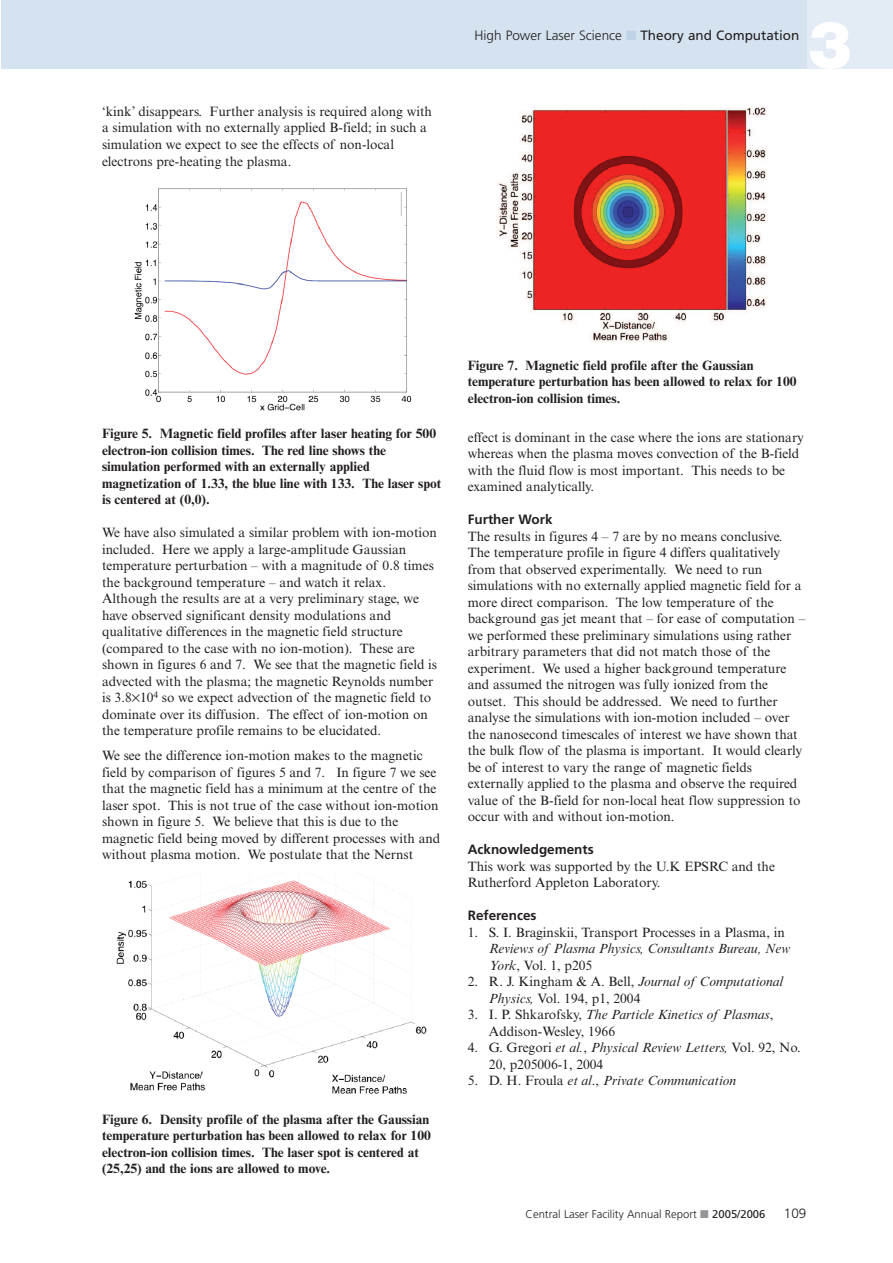
<style>
.page{position:relative;width:893px;height:1263px;background:#fff}
.page>*{position:absolute;margin:0;border:0;box-sizing:border-box;transform-origin:0 0}
.t1{font:900 66px "Helvetica Neue";color:#fff}
.t2{font:13.5px/16.5px "Times NRMT";color:#231f20}
.t3{font:700 13.5px/16.5px "Times NRMT";color:#231f20}
.t4{font:italic 13.5px/16.5px "Times NRMT";color:#231f20}
.t5{font:300 13.5px "Frutiger";color:#231f20}
.t6{font:700 13.5px "Frutiger";color:#231f20}
.t7{font:300 11.25px "Frutiger";color:#231f20}
.s1{color:#bdd2e6}
.s2{font-weight:400}
.s3{font-style:normal}
.s4{font-style:italic}
.s5{color:#939598}
</style>
<div class="page">
<div style="left:2px;top:0;width:806px;height:68px;background:#d5e3f0"></div>
<div style="left:808px;top:0;width:85px;height:68px;background:#e3ecf5"></div>
<img style="left:134px;top:188px;width:278px;height:223px">
<img style="left:116px;top:872px;width:311px;height:222px">
<img style="left:496px;top:106px;width:271px;height:236px">
<p class="t2" style="left:102px;top:105px;width:331px">‘kink’ disappears. Further analysis is required along with a simulation with no externally applied B-field; in such a simulation we expect to see the effects of non-local electrons pre-heating the plasma.</p>
<p class="t5" style="left:475px;top:30px;width:326px">High Power Laser Science <span class="s1">■</span> <span class="s2">Theory and Computation</span></p>
<h1 class="t1" style="left:808px;top:21px;width:46px">3</h1>
<p class="t3" style="left:102px;top:427px;width:341px">Figure 5. Magnetic field profiles after laser heating for 500 electron-ion collision times. The red line shows the simulation performed with an externally applied magnetization of 1.33, the blue line with 133. The laser spot is centered at (0,0).</p>
<p class="t2" style="left:102px;top:526px;width:337px">We have also simulated a similar problem with ion-motion included. Here we apply a large-amplitude Gaussian temperature perturbation – with a magnitude of 0.8 times the background temperature – and watch it relax.<br>Although the results are at a very preliminary stage, we have observed significant density modulations and qualitative differences in the magnetic field structure (compared to the case with no ion-motion). These are shown in figures 6 and 7. We see that the magnetic field is advected with the plasma; the magnetic Reynolds number is 3.8 10<sup>4</sup> so we expect advection of the magnetic field to dominate over its diffusion. The effect of ion-motion on the temperature profile remains to be elucidated.</p>
<p class="t2" style="left:102px;top:749px;width:340px">We see the difference ion-motion makes to the magnetic field by comparison of figures 5 and 7. In figure 7 we see that the magnetic field has a minimum at the centre of the laser spot. This is not true of the case without ion-motion shown in figure 5. We believe that this is due to the magnetic field being moved by different processes with and without plasma motion. We postulate that the Nernst</p>
<p class="t3" style="left:102px;top:1112px;width:330px">Figure 6. Density profile of the plasma after the Gaussian temperature perturbation has been allowed to relax for 100 electron-ion collision times. The laser spot is centered at (25,25) and the ions are allowed to move.</p>
<p class="t3" style="left:468px;top:358px;width:330px">Figure 7. Magnetic field profile after the Gaussian temperature perturbation has been allowed to relax for 100 electron-ion collision times.</p>
<p class="t2" style="left:468px;top:430px;width:338px">effect is dominant in the case where the ions are stationary whereas when the plasma moves convection of the B-field with the fluid flow is most important. This needs to be examined analytically.</p>
<p class="t6" style="left:468px;top:514px;width:86px">Further Work</p>
<p class="t2" style="left:468px;top:529px;width:339px">The results in figures 4 – 7 are by no means conclusive.<br>The temperature profile in figure 4 differs qualitatively from that observed experimentally. We need to run simulations with no externally applied magnetic field for a more direct comparison. The low temperature of the background gas jet meant that – for ease of computation – we performed these preliminary simulations using rather arbitrary parameters that did not match those of the experiment. We used a higher background temperature and assumed the nitrogen was fully ionized from the outset. This should be addressed. We need to further analyse the simulations with ion-motion included – over the nanosecond timescales of interest we have shown that the bulk flow of the plasma is important. It would clearly be of interest to vary the range of magnetic fields externally applied to the plasma and observe the required value of the B-field for non-local heat flow suppression to occur with and without ion-motion.</p>
<p class="t6" style="left:468px;top:844px;width:128px">Acknowledgements</p>
<p class="t2" style="left:468px;top:859px;width:309px">This work was supported by the U.K EPSRC and the<br>Rutherford Appleton Laboratory.</p>
<p class="t6" style="left:468px;top:910px;width:70px">References</p>
<p class="t2" style="left:468px;top:925px;width:319px">1. S. I. Braginskii, Transport Processes in a Plasma, in</p>
<p class="t4" style="left:489px;top:942px;width:303px">Reviews of Plasma Physics, Consultants Bureau, New<br>York<span class="s3">, Vol. 1, p205</span></p>
<p class="t2" style="left:489px;top:975px;width:296px;text-indent:-21px">2. R. J. Kingham &amp; A. Bell, <span class="s4">Journal of Computational<br>Physics,</span> Vol. 194, p1, 2004</p>
<p class="t2" style="left:489px;top:1008px;width:286px;text-indent:-21px">3. I. P. Shkarofsky, <span class="s4">The Particle Kinetics of Plasmas</span>,<br>Addison-Wesley, 1966</p>
<p class="t2" style="left:489px;top:1041px;width:313px;text-indent:-21px">4. G. Gregori <span class="s4">et al.</span>, <span class="s4">Physical Review Letters,</span> Vol. 92, No.<br>20, p205006-1, 2004</p>
<p class="t4" style="left:468px;top:1074px;width:270px"><span class="s3">5. D. H. Froula</span> et al<span class="s3">.,</span> Private Communication</p>
<p class="t7" style="left:526px;top:1210px;width:241px">Central Laser Facility Annual Report <span class="s5">■</span> <span class="s2">2005/2006</span></p>
<p class="t5" style="left:784px;top:1208px;width:24px">109</p>
</div>
